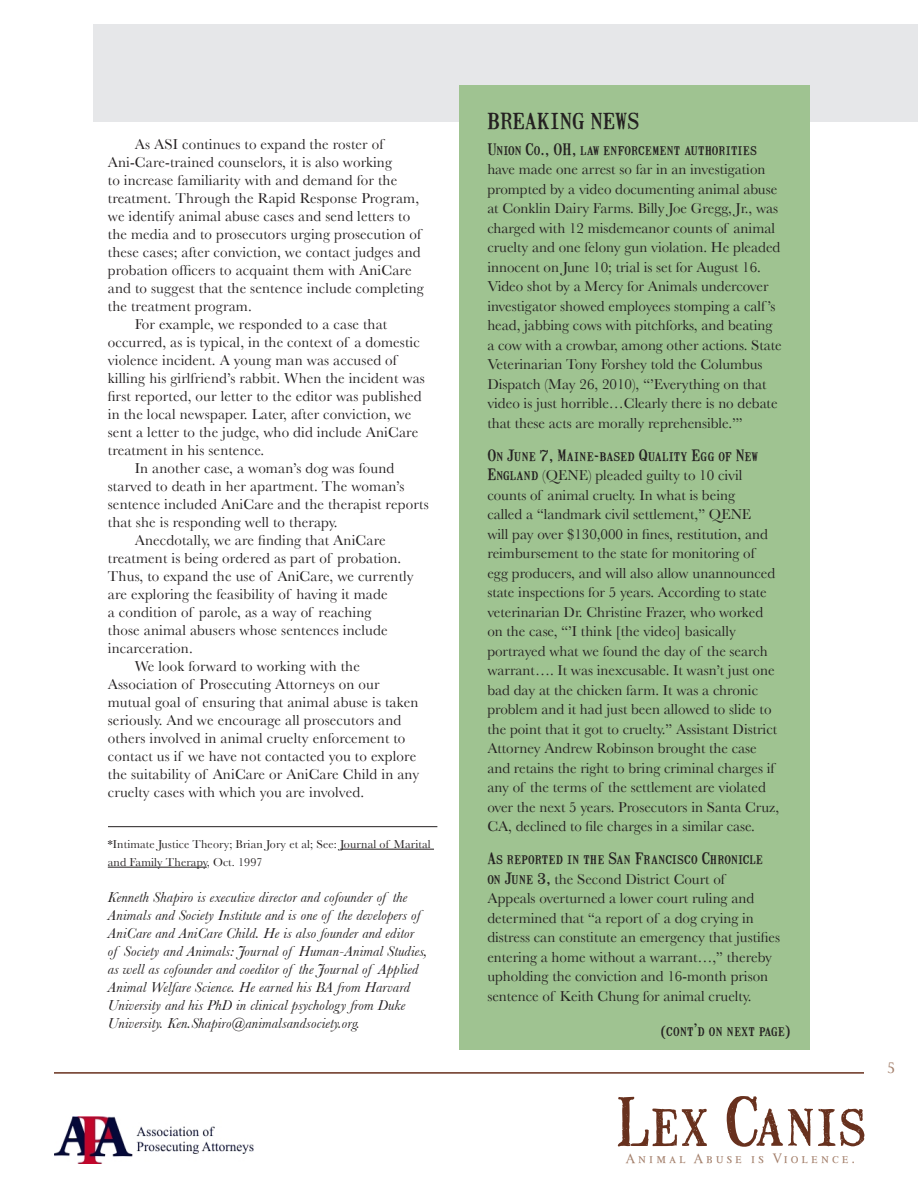
<style>
.page{position:relative;width:918px;height:1188px;background:#fff}
.page>*{position:absolute;margin:0;border:0;box-sizing:border-box;transform-origin:0 0}
.t1{font:62.7px "Mailart Rubberstamp";letter-spacing:.015em;color:#68311e}
.t2{font:21px "Mailart Rubberstamp";color:#231f20}
.t3{font:15px/19.5px "Baskerville";color:#231f20}
.t4{font:italic 15px/18px "Baskerville";letter-spacing:.01em;color:#231f20}
.t5{font:15px "Mailart Rubberstamp";letter-spacing:.015em;color:#231f20}
.t6{font:15px "Alita Small Caps";color:#a4806c}
.t7{font:13.5px "Alita Small Caps";letter-spacing:.2em;color:#a4806c}
.t8{font:12px/18px "Baskerville";letter-spacing:.01em;color:#231f20}
.s1{font-family:"Mailart Rubberstamp"}
</style>
<div class="page">
<img style="left:54px;top:1116px;width:200px;height:47px">
<hr style="left:54px;top:1072px;width:810px;height:2px;background:#68311e">
<div style="left:93px;top:24px;width:825px;height:97px;background:#e6e7e9"></div>
<div style="left:459px;top:86px;width:351px;height:964px;background:#9fc391"></div>
<hr style="left:340px;top:849px;width:94px;height:1px;background:#231f20">
<hr style="left:108px;top:867px;width:99px;height:1px;background:#231f20">
<hr style="left:108px;top:826px;width:329px;height:1px;background:#231f20">
<p class="t3" style="left:135px;top:134px;width:250px">As ASI continues to expand the roster of</p>
<p class="t3" style="left:108px;top:152px;width:286px">Ani-Care-trained counselors, it is also working</p>
<p class="t3" style="left:108px;top:170px;width:291px">to increase familiarity with and demand for the</p>
<p class="t3" style="left:108px;top:188px;width:313px">treatment. Through the Rapid Response Program,</p>
<p class="t3" style="left:108px;top:206px;width:304px">we identify animal abuse cases and send letters to</p>
<p class="t3" style="left:108px;top:224px;width:315px">the media and to prosecutors urging prosecution of</p>
<p class="t3" style="left:108px;top:242px;width:314px">these cases; after conviction, we contact judges and</p>
<p class="t3" style="left:108px;top:260px;width:305px">probation officers to acquaint them with AniCare</p>
<p class="t3" style="left:108px;top:278px;width:318px">and to suggest that the sentence include completing</p>
<p class="t3" style="left:108px;top:296px;width:146px">the treatment program.</p>
<p class="t3" style="left:135px;top:314px;width:254px">For example, we responded to a case that</p>
<p class="t3" style="left:108px;top:332px;width:314px">occurred, as is typical, in the context of a domestic</p>
<p class="t3" style="left:108px;top:350px;width:291px">violence incident. A young man was accused of</p>
<p class="t3" style="left:108px;top:368px;width:319px">killing his girlfriend’s rabbit. When the incident was</p>
<p class="t3" style="left:108px;top:386px;width:315px">first reported, our letter to the editor was published</p>
<p class="t3" style="left:108px;top:404px;width:305px">in the local newspaper. Later, after conviction, we</p>
<p class="t3" style="left:108px;top:422px;width:312px">sent a letter to the judge, who did include AniCare</p>
<p class="t3" style="left:108px;top:440px;width:158px">treatment in his sentence.</p>
<p class="t3" style="left:135px;top:458px;width:261px">In another case, a woman’s dog was found</p>
<p class="t3" style="left:108px;top:476px;width:298px">starved to death in her apartment. The woman’s</p>
<p class="t3" style="left:108px;top:494px;width:322px">sentence included AniCare and the therapist reports</p>
<p class="t3" style="left:108px;top:512px;width:231px">that she is responding well to therapy.</p>
<p class="t3" style="left:135px;top:530px;width:252px">Anecdotally, we are finding that AniCare</p>
<p class="t3" style="left:108px;top:548px;width:295px">treatment is being ordered as part of probation.</p>
<p class="t3" style="left:108px;top:566px;width:307px">Thus, to expand the use of AniCare, we currently</p>
<p class="t3" style="left:108px;top:584px;width:281px">are exploring the feasibility of having it made</p>
<p class="t3" style="left:108px;top:602px;width:265px">a condition of parole, as a way of reaching</p>
<p class="t3" style="left:108px;top:620px;width:281px">those animal abusers whose sentences include</p>
<p class="t3" style="left:108px;top:638px;width:86px">incarceration.</p>
<p class="t3" style="left:135px;top:656px;width:227px">We look forward to working with the</p>
<p class="t3" style="left:108px;top:674px;width:273px">Association of Prosecuting Attorneys on our</p>
<p class="t3" style="left:108px;top:692px;width:312px">mutual goal of ensuring that animal abuse is taken</p>
<p class="t3" style="left:108px;top:710px;width:295px">seriously. And we encourage all prosecutors and</p>
<p class="t3" style="left:108px;top:728px;width:299px">others involved in animal cruelty enforcement to</p>
<p class="t3" style="left:108px;top:746px;width:310px">contact us if we have not contacted you to explore</p>
<p class="t3" style="left:108px;top:764px;width:313px">the suitability of AniCare or AniCare Child in any</p>
<p class="t3" style="left:108px;top:782px;width:258px">cruelty cases with which you are involved.</p>
<p class="t8" style="left:108px;top:835px;width:324px">*Intimate Justice Theory; Brian Jory et al; See: Journal of Marital and Family Therapy, Oct. 1997</p>
<p class="t4" style="left:108px;top:888px;width:321px">Kenneth Shapiro is executive director and cofounder of the Animals and Society Institute and is one of the developers of AniCare and AniCare Child. He is also founder and editor<br>of Society and Animals: Journal of Human-Animal Studies, as well as cofounder and coeditor of the Journal of Applied Animal Welfare Science. He earned his BA from Harvard University and his PhD in clinical psychology from Duke University. Ken.Shapiro@animalsandsociety.org.</p>
<h2 class="t2" style="left:487px;top:106px;width:154px">BREAKING NEWS</h2>
<p class="t5" style="left:487px;top:139px;width:271px">Union Co., OH, law enforcement authorities</p>
<p class="t3" style="left:487px;top:160px;width:296px">have made one arrest so far in an investigation prompted by a video documenting animal abuse at Conklin Dairy Farms. Billy Joe Gregg, Jr., was charged with 12 misdemeanor counts of animal cruelty and one felony gun violation. He pleaded innocent on June 10; trial is set for August 16.<br>Video shot by a Mercy for Animals undercover investigator showed employees stomping a calf ’s head, jabbing cows with pitchforks, and beating a cow with a crowbar, among other actions. State Veterinarian Tony Forshey told the Columbus Dispatch (May 26, 2010), “’Everything on that video is just horrible…Clearly there is no debate that these acts are morally reprehensible.’”</p>
<p class="t5" style="left:487px;top:445px;width:273px">On June 7, Maine-based Quality Egg of New</p>
<p class="t3" style="left:487px;top:466px;width:294px"><span class="s1">England</span> (QENE) pleaded guilty to 10 civil counts of animal cruelty. In what is being<br>called a “landmark civil settlement,” QENE<br>will pay over $130,000 in fines, restitution, and reimbursement to the state for monitoring of<br>egg producers, and will also allow unannounced state inspections for 5 years. According to state veterinarian Dr. Christine Frazer, who worked on the case, “’I think [the video] basically portrayed what we found the day of the search warrant…. It was inexcusable. It wasn’t just one bad day at the chicken farm. It was a chronic problem and it had just been allowed to slide to the point that it got to cruelty.” Assistant District Attorney Andrew Robinson brought the case and retains the right to bring criminal charges if any of the terms of the settlement are violated over the next 5 years. Prosecutors in Santa Cruz, CA, declined to file charges in a similar case.</p>
<p class="t5" style="left:487px;top:849px;width:277px">As reported in the San Francisco Chronicle</p>
<p class="t3" style="left:487px;top:869px;width:294px"><span class="s1">on June 3,</span> the Second District Court of<br>Appeals overturned a lower court ruling and determined that “a report of a dog crying in distress can constitute an emergency that justifies entering a home without a warrant…,” thereby upholding the conviction and 16-month prison sentence of Keith Chung for animal cruelty.</p>
<p class="t5" style="left:661px;top:1020px;width:131px">(cont’d on next page)</p>
<h1 class="t1" style="left:616px;top:1079px;width:251px">Lex Canis</h1>
<p class="t7" style="left:626px;top:1151px;width:231px">Animal Abuse is Violence.</p>
<p class="t6" style="left:887px;top:1059px;width:10px">5</p>
</div>
